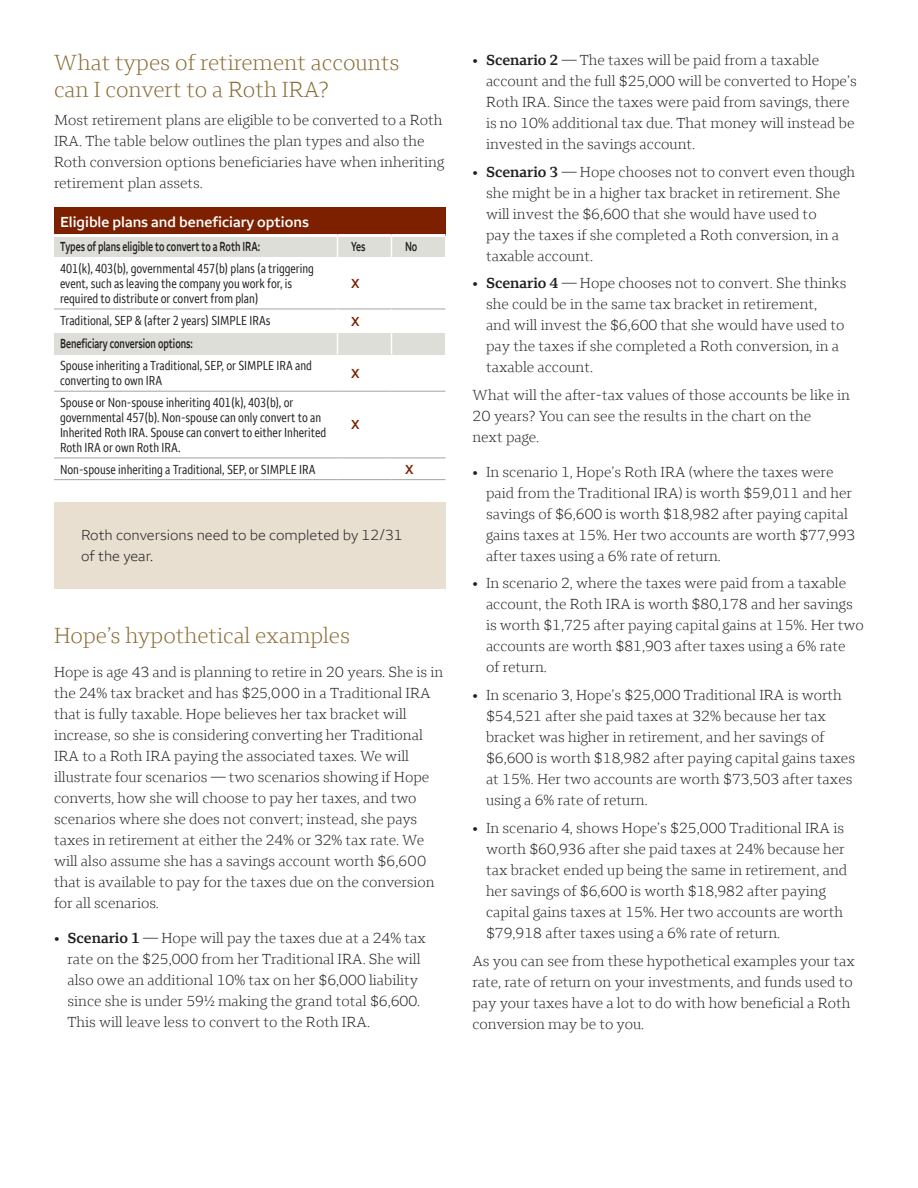
<style>
.page{position:relative;width:918px;height:1188px;background:#fff}
.page>*{position:absolute;margin:0;border:0;box-sizing:border-box;transform-origin:0 0}
.t1{font:300 22.5px/27px "Wells Fargo Serif";color:#896a32}
.t2{font:300 15px/21px "Wells Fargo Serif";color:#231f20}
.t3{font:300 15px/21px "Wells Fargo Sans";color:#231f20}
.t4{font:600 15px "Wells Fargo Sans";color:#fff}
.t5{font:condensed 13.5px/15px "Wells Fargo Sans";color:#231f20}
.t6{font:600 13.5px "Wells Fargo Sans";color:#231f20;scale:.7 1}
.t7{font:600 13.5px "Wells Fargo Sans";color:#7c2000}
.s1{font-weight:600}
</style>
<div class="page">
<div style="left:54px;top:503px;width:392px;height:86px;background:#e8dfd1"></div>
<hr style="left:54px;top:458px;width:284px;height:1px;background:#a4a49f">
<hr style="left:338px;top:458px;width:54px;height:1px;background:#a4a49f">
<hr style="left:392px;top:458px;width:54px;height:1px;background:#a4a49f">
<hr style="left:54px;top:391px;width:284px;height:1px;background:#a4a49f">
<hr style="left:338px;top:391px;width:54px;height:1px;background:#a4a49f">
<hr style="left:392px;top:391px;width:54px;height:1px;background:#a4a49f">
<hr style="left:54px;top:309px;width:284px;height:1px;background:#a4a49f">
<hr style="left:338px;top:309px;width:54px;height:1px;background:#a4a49f">
<hr style="left:392px;top:309px;width:54px;height:1px;background:#a4a49f">
<hr style="left:54px;top:479px;width:284px;height:1px;background:#a4a49f">
<hr style="left:338px;top:479px;width:54px;height:1px;background:#a4a49f">
<hr style="left:392px;top:479px;width:54px;height:1px;background:#a4a49f">
<div style="left:54px;top:207px;width:392px;height:29px;background:#7c2000"></div>
<div style="left:54px;top:236px;width:284px;height:21px;background:#deded8"></div>
<div style="left:338px;top:236px;width:54px;height:21px;background:#deded8"></div>
<div style="left:392px;top:236px;width:54px;height:21px;background:#deded8"></div>
<hr style="left:54px;top:234px;width:284px;height:3px;background:#fff">
<hr style="left:338px;top:234px;width:54px;height:3px;background:#fff">
<hr style="left:392px;top:234px;width:54px;height:3px;background:#fff">
<svg style="left:391px;top:237px;width:1px;height:20px"></svg>
<svg style="left:337px;top:237px;width:1px;height:20px"></svg>
<div style="left:54px;top:333px;width:284px;height:21px;background:#deded8"></div>
<div style="left:338px;top:333px;width:54px;height:21px;background:#deded8"></div>
<div style="left:392px;top:333px;width:54px;height:21px;background:#deded8"></div>
<svg style="left:391px;top:309px;width:1px;height:45px"></svg>
<svg style="left:337px;top:309px;width:1px;height:45px"></svg>
<h2 class="t1" style="left:54px;top:49px;width:347px">What types of retirement accounts can I convert to a Roth IRA?</h2>
<p class="t2" style="left:54px;top:109px;width:392px">Most retirement plans are eligible to be converted to a Roth IRA. The table below outlines the plan types and also the Roth conversion options beneficiaries have when inheriting retirement plan assets.</p>
<h3 class="t4" style="left:60px;top:213px;width:250px">Eligible plans and beneficiary options</h3>
<p class="t6" style="left:60px;top:238px;width:287px">Types of plans eligible to convert to a Roth IRA:</p>
<p class="t6" style="left:351px;top:238px;width:22px">Yes</p>
<p class="t6" style="left:405px;top:238px;width:19px">No</p>
<p class="t5" style="left:60px;top:261px;width:256px">401(k), 403(b), governmental 457(b) plans (a triggering event, such as leaving the company you work for, is required to distribute or convert from plan)</p>
<p class="t7" style="left:351px;top:275px;width:10px">X</p>
<p class="t5" style="left:60px;top:313px;width:212px">Traditional, SEP &amp; (after 2 years) SIMPLE IRAs</p>
<p class="t7" style="left:351px;top:313px;width:10px">X</p>
<p class="t6" style="left:60px;top:336px;width:191px">Beneficiary conversion options:</p>
<p class="t5" style="left:60px;top:358px;width:254px">Spouse inheriting a Traditional, SEP, or SIMPLE IRA and converting to own IRA</p>
<p class="t7" style="left:351px;top:365px;width:10px">X</p>
<p class="t5" style="left:60px;top:395px;width:268px">Spouse or Non-spouse inheriting 401(k), 403(b), or governmental 457(b). Non-spouse can only convert to an Inherited Roth IRA. Spouse can convert to either Inherited Roth IRA or own Roth IRA.</p>
<p class="t7" style="left:351px;top:417px;width:10px">X</p>
<p class="t5" style="left:60px;top:462px;width:257px">Non-spouse inheriting a Traditional, SEP, or SIMPLE IRA</p>
<p class="t7" style="left:405px;top:461px;width:10px">X</p>
<p class="t3" style="left:81px;top:525px;width:323px">Roth conversions need to be completed by 12/31 of the year.</p>
<h2 class="t1" style="left:54px;top:622px;width:298px">Hope’s hypothetical examples</h2>
<p class="t2" style="left:54px;top:662px;width:391px">Hope is age 43 and is planning to retire in 20 years. She is in the 24% tax bracket and has $25,000 in a Traditional IRA that is fully taxable. Hope believes her tax bracket will increase, so she is considering converting her Traditional IRA to a Roth IRA paying the associated taxes. We will illustrate four scenarios — two scenarios showing if Hope converts, how she will choose to pay her taxes, and two scenarios where she does not convert; instead, she pays taxes in retirement at either the 24% or 32% tax rate. We will also assume she has a savings account worth $6,600 that is available to pay for the taxes due on the conversion for all scenarios.</p>
<p class="t2" style="left:68px;top:927px;width:360px;text-indent:-14px">• <span class="s1">Scenario 1</span> — Hope will pay the taxes due at a 24% tax rate on the $25,000 from her Traditional IRA. She will also owe an additional 10% tax on her $6,000 liability since she is under 59½ making the grand total $6,600.<br>This will leave less to convert to the Roth IRA.</p>
<p class="t2" style="left:486px;top:49px;width:372px;text-indent:-14px">• <span class="s1">Scenario 2</span> — The taxes will be paid from a taxable account and the full $25,000 will be converted to Hope’s Roth IRA. Since the taxes were paid from savings, there is no 10% additional tax due. That money will instead be invested in the savings account.</p>
<p class="t2" style="left:486px;top:161px;width:371px;text-indent:-14px">• <span class="s1">Scenario 3</span> — Hope chooses not to convert even though she might be in a higher tax bracket in retirement. She will invest the $6,600 that she would have used to<br>pay the taxes if she completed a Roth conversion, in a taxable account.</p>
<p class="t2" style="left:486px;top:273px;width:362px;text-indent:-14px">• <span class="s1">Scenario 4</span> — Hope chooses not to convert. She thinks she could be in the same tax bracket in retirement,<br>and will invest the $6,600 that she would have used to pay the taxes if she completed a Roth conversion, in a taxable account.</p>
<p class="t2" style="left:472px;top:384px;width:379px">What will the after-tax values of those accounts be like in<br>20 years? You can see the results in the chart on the<br>next page.</p>
<p class="t2" style="left:486px;top:461px;width:371px;text-indent:-14px">• In scenario 1, Hope’s Roth IRA (where the taxes were paid from the Traditional IRA) is worth $59,011 and her savings of $6,600 is worth $18,982 after paying capital gains taxes at 15%. Her two accounts are worth $77,993 after taxes using a 6% rate of return.</p>
<p class="t2" style="left:486px;top:573px;width:380px;text-indent:-14px">• In scenario 2, where the taxes were paid from a taxable account, the Roth IRA is worth $80,178 and her savings is worth $1,725 after paying capital gains at 15%. Her two accounts are worth $81,903 after taxes using a 6% rate<br>of return.</p>
<p class="t2" style="left:486px;top:684px;width:371px;text-indent:-14px">• In scenario 3, Hope’s $25,000 Traditional IRA is worth $54,521 after she paid taxes at 32% because her tax bracket was higher in retirement, and her savings of $6,600 is worth $18,982 after paying capital gains taxes at 15%. Her two accounts are worth $73,503 after taxes using a 6% rate of return.</p>
<p class="t2" style="left:486px;top:817px;width:363px;text-indent:-14px">• In scenario 4, shows Hope’s $25,000 Traditional IRA is worth $60,936 after she paid taxes at 24% because her tax bracket ended up being the same in retirement, and her savings of $6,600 is worth $18,982 after paying capital gains taxes at 15%. Her two accounts are worth $79,918 after taxes using a 6% rate of return.</p>
<p class="t2" style="left:472px;top:950px;width:384px">As you can see from these hypothetical examples your tax rate, rate of return on your investments, and funds used to pay your taxes have a lot to do with how beneficial a Roth conversion may be to you.</p>
</div>
